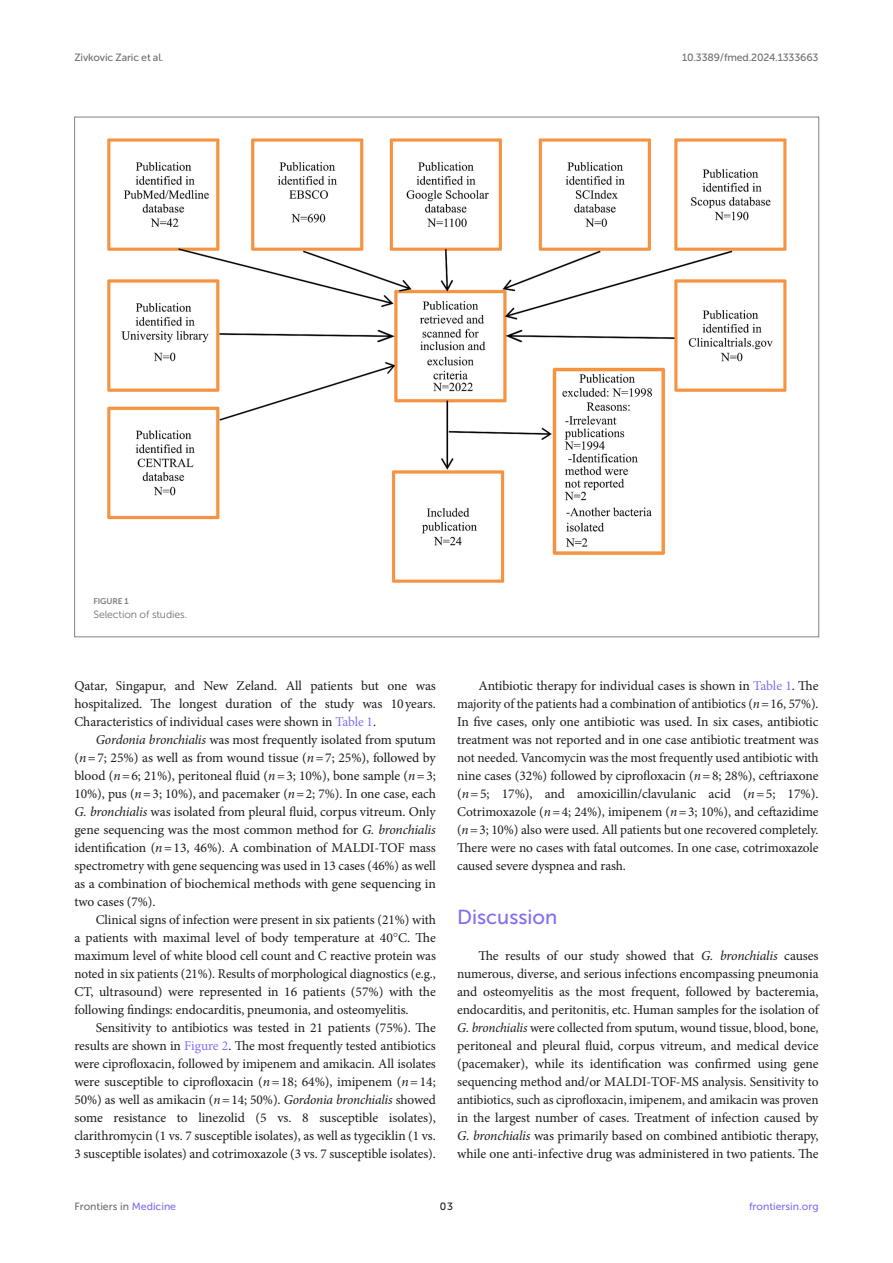
<style>
.page{position:relative;width:893px;height:1263px;background:#fff}
.page>*{position:absolute;margin:0;border:0;box-sizing:border-box;transform-origin:0 0}
.HEAD_1{font:20.25px "Museo Sans 500";color:#856df0}
.TEXT{font:13.5px/18px "Minion Pro";letter-spacing:-.005em;color:#1b1c1b;text-align:justify}
.TEXT_FLUSH{font:13.5px/18px "Minion Pro";letter-spacing:-.005em;color:#1b1c1b;text-align:justify}
.t1{font:10.5px "Museo Sans 500";letter-spacing:-.015em;color:#706f70}
.FIG_LEG{font:10.5px "Museo Sans 300";letter-spacing:-.01em;color:#706f70}
.t2{font:10.5px "Museo Sans 500";color:#856df0}
.t3{font:10.5px "Museo Sans 500";color:#1b1c1b}
.FIG_HD{font:8.25px "Museo Sans 700";letter-spacing:-.01em;color:#7e7f7f}
.s1{color:#856df0}
.s2{font-style:italic}
.s3{font-family:"STIX"}
</style>
<div class="page">
<img style="left:107px;top:138px;width:680px;height:445px">
<p class="t1" style="left:74px;top:51px;width:91px">Zivkovic Zaric et al.</p>
<p class="t1" style="left:682px;top:51px;width:138px">10.3389/fmed.2024.1333663</p>
<p class="FIG_HD" style="left:94px;top:597px;width:37px">FIGURE 1</p>
<p class="FIG_LEG" style="left:94px;top:609px;width:95px">Selection of studies.</p>
<p class="TEXT" style="left:74px;top:677px;width:363px">Qatar, Singapur, and New Zeland. All patients but one was hospitalized. The longest duration of the study was 10years.<br>Characteristics of individual cases were shown in <span class="s1">Table 1</span>.</p>
<p class="TEXT" style="left:74px;top:731px;width:363px;text-indent:21px"><span class="s2">Gordonia bronchialis</span> was most frequently isolated from sputum (<span class="s2">n</span>=7; 25%) as well as from wound tissue (<span class="s2">n</span>=7; 25%), followed by blood (<span class="s2">n</span>=6; 21%), peritoneal fluid (<span class="s2">n</span>=3; 10%), bone sample (<span class="s2">n</span>=3; 10%), pus (<span class="s2">n</span>=3; 10%), and pacemaker (<span class="s2">n</span>=2; 7%). In one case, each <span class="s2">G. bronchialis</span> was isolated from pleural fluid, corpus vitreum. Only gene sequencing was the most common method for <span class="s2">G. bronchialis </span>identification (<span class="s2">n</span>=13, 46%). A combination of MALDI-TOF mass spectrometry with gene sequencing was used in 13 cases (46%) as well as a combination of biochemical methods with gene sequencing in two cases (7%).</p>
<p class="TEXT" style="left:74px;top:911px;width:363px;text-indent:21px">Clinical signs of infection were present in six patients (21%) with a patients with maximal level of body temperature at 40<span class="s3">°</span>C. The maximum level of white blood cell count and C reactive protein was noted in six patients (21%). Results of morphological diagnostics (e.g., CT, ultrasound) were represented in 16 patients (57%) with the following findings: endocarditis, pneumonia, and osteomyelitis.</p>
<p class="TEXT" style="left:74px;top:1019px;width:363px;text-indent:21px">Sensitivity to antibiotics was tested in 21 patients (75%). The results are shown in <span class="s1">Figure 2</span>. The most frequently tested antibiotics were ciprofloxacin, followed by imipenem and amikacin. All isolates were susceptible to ciprofloxacin (<span class="s2">n</span>=18; 64%), imipenem (<span class="s2">n</span>=14; 50%) as well as amikacin (<span class="s2">n</span>=14; 50%). <span class="s2">Gordonia bronchialis</span> showed some resistance to linezolid (5 vs. 8 susceptible isolates), clarithromycin (1 vs. 7 susceptible isolates), as well as tygeciklin (1 vs.<br>3 susceptible isolates) and cotrimoxazole (3 vs. 7 susceptible isolates).</p>
<p class="TEXT" style="left:457px;top:677px;width:363px;text-indent:21px">Antibiotic therapy for individual cases is shown in <span class="s1">Table 1</span>. The majority of the patients had a combination of antibiotics (<span class="s2">n</span>=16, 57%).<br>In five cases, only one antibiotic was used. In six cases, antibiotic treatment was not reported and in one case antibiotic treatment was not needed. Vancomycin was the most frequently used antibiotic with nine cases (32%) followed by ciprofloxacin (<span class="s2">n</span>=8; 28%), ceftriaxone (<span class="s2">n</span>=5; 17%), and amoxicillin/clavulanic acid (<span class="s2">n</span>=5; 17%).<br>Cotrimoxazole (<span class="s2">n</span>=4; 24%), imipenem (<span class="s2">n</span>=3; 10%), and ceftazidime (<span class="s2">n</span>=3; 10%) also were used. All patients but one recovered completely.<br>There were no cases with fatal outcomes. In one case, cotrimoxazole caused severe dyspnea and rash.</p>
<p class="HEAD_1" style="left:457px;top:906px;width:102px">Discussion</p>
<p class="TEXT_FLUSH" style="left:457px;top:947px;width:363px;text-indent:21px">The results of our study showed that <span class="s2">G. bronchialis</span> causes numerous, diverse, and serious infections encompassing pneumonia and osteomyelitis as the most frequent, followed by bacteremia, endocarditis, and peritonitis, etc. Human samples for the isolation of <span class="s2">G. bronchialis</span> were collected from sputum, wound tissue, blood, bone, peritoneal and pleural fluid, corpus vitreum, and medical device (pacemaker), while its identification was confirmed using gene sequencing method and/or MALDI-TOF-MS analysis. Sensitivity to antibiotics, such as ciprofloxacin, imipenem, and amikacin was proven in the largest number of cases. Treatment of infection caused by <span class="s2">G. bronchialis</span> was primarily based on combined antibiotic therapy, while one anti-infective drug was administered in two patients. The</p>
<p class="t1" style="left:74px;top:1200px;width:103px">Frontiers in <span class="s1">Medicine</span></p>
<p class="t3" style="left:440px;top:1200px;width:15px">03</p>
<p class="t2" style="left:749px;top:1200px;width:71px">frontiersin.org</p>
</div>
